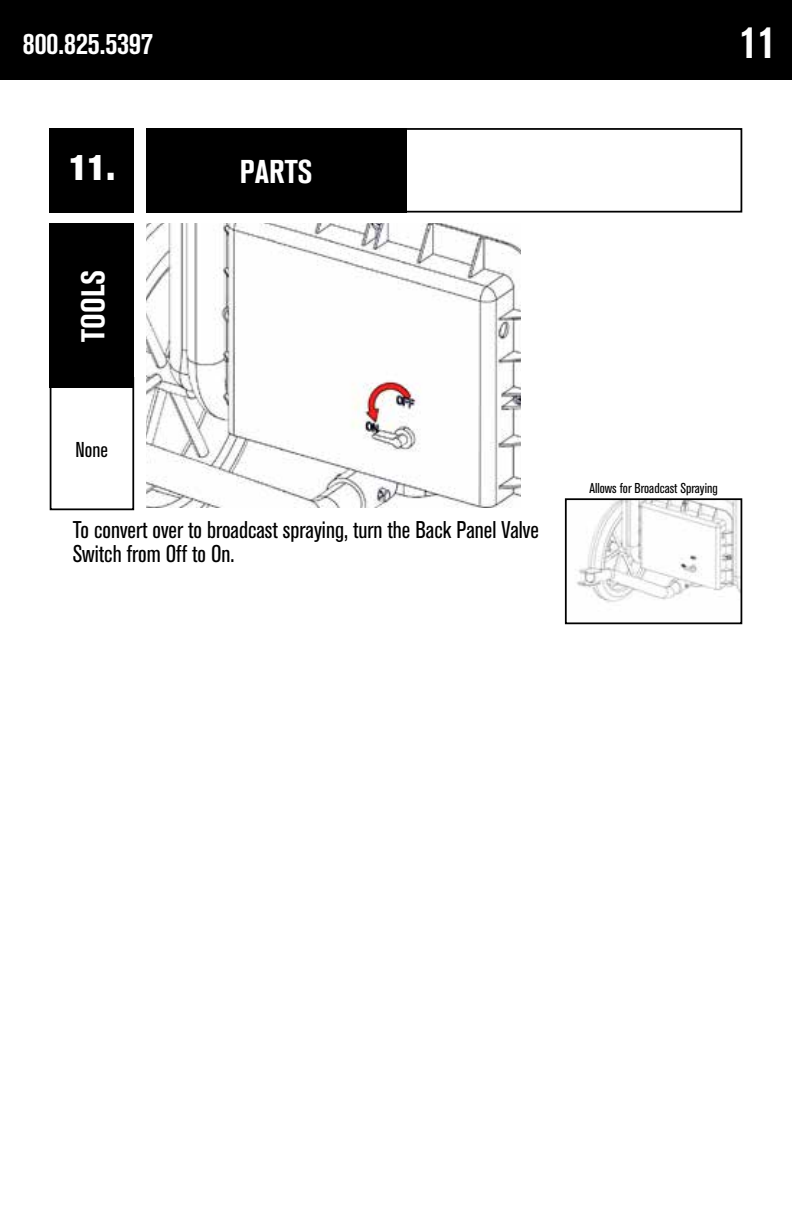
<style>
.page{position:relative;width:792px;height:1224px;background:#fff}
.page>*{position:absolute;margin:0;border:0;box-sizing:border-box;transform-origin:0 0}
.t1{font:700 condensed 46px "Akzidenz Grotesk BQ";color:#fff}
.t2{font:900 condensed 35.6px "Helvetica Neue";color:#fff}
.t3{font:700 condensed 32.6px "Akzidenz Grotesk BQ";color:#fff}
.t4{font:700 condensed 30px "Akzidenz Grotesk BQ";color:#fff}
.t5{font:condensed 24px/24px "Akzidenz Grotesk BQ";color:#000}
.t6{font:condensed 21.4px "Akzidenz Grotesk BQ";color:#000}
.t7{font:condensed 14.2px "Akzidenz Grotesk BQ";color:#000}
</style>
<div class="page">
<div style="left:0;top:0;width:792px;height:79px;background:#000"></div>
<div style="left:50px;top:128px;width:84px;height:85px;background:#000"></div>
<div style="left:50px;top:224px;width:84px;height:164px;background:#000"></div>
<div style="left:50px;top:377px;width:84px;height:133px;border:2px solid #000"></div>
<div style="left:399px;top:128px;width:343px;height:85px;border:2px solid #000"></div>
<img style="left:575px;top:501px;width:164px;height:102px">
<div style="left:565px;top:498px;width:177px;height:126px;border:2px solid #000"></div>
<div style="left:146px;top:128px;width:260px;height:85px;background:#000"></div>
<img style="left:146px;top:224px;width:374px;height:284px">
<p class="t4" style="left:23px;top:27px;width:132px">800.825.5397</p>
<h1 class="t1" style="left:740px;top:16px;width:38px">11</h1>
<h2 class="t2" style="left:69px;top:138px;width:48px">11.</h2>
<h3 class="t3" style="left:75px;top:342px;width:73px;rotate:-90deg">TOOLS</h3>
<p class="t6" style="left:76px;top:437px;width:34px">None</p>
<h3 class="t3" style="left:240px;top:153px;width:74px">PARTS</h3>
<p class="t5" style="left:73px;top:518px;width:468px">To convert over to broadcast spraying, turn the Back Panel Valve<br>Switch from Off to On.</p>
<p class="t7" style="left:590px;top:480px;width:130px">Allows for Broadcast Spraying</p>
</div>
